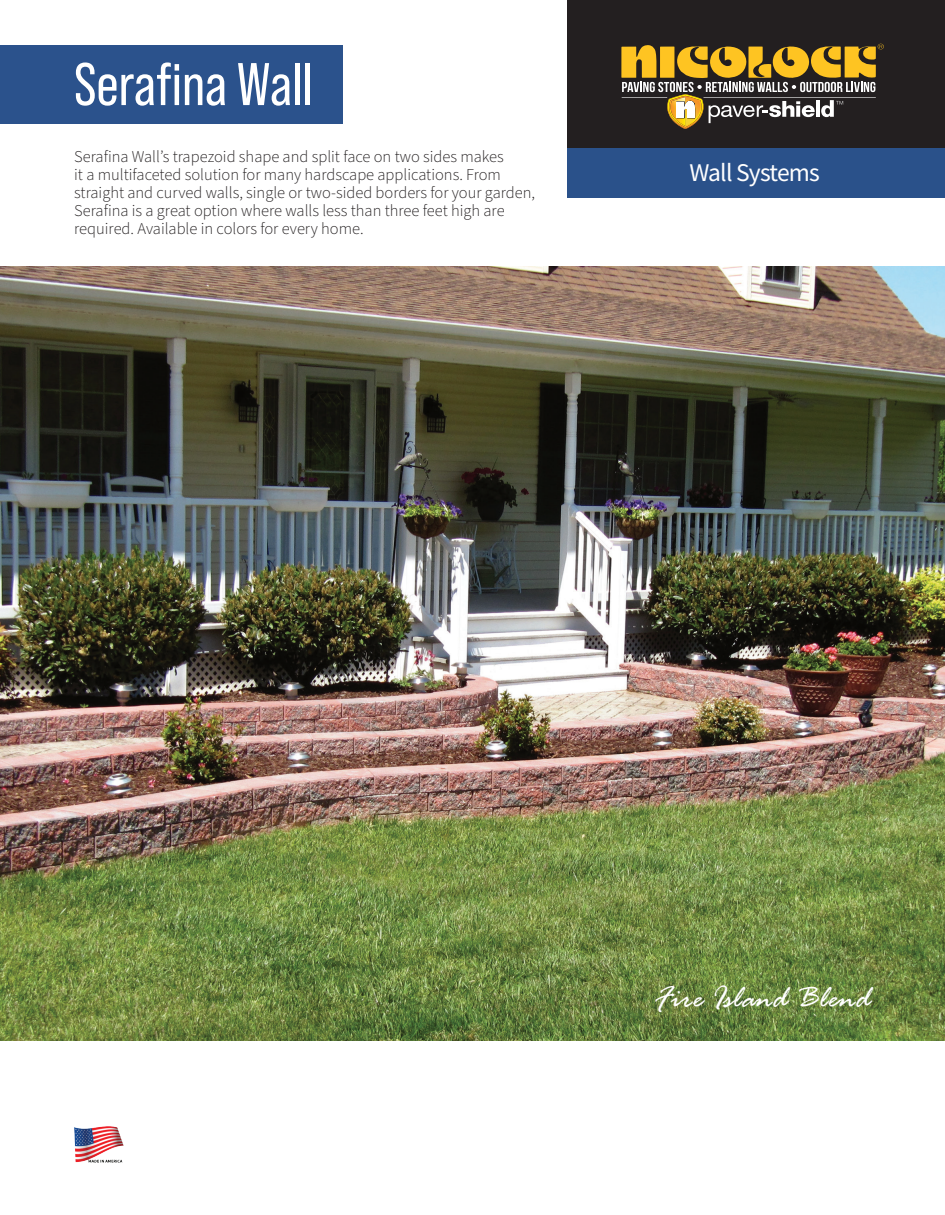
<style>
.page{position:relative;width:945px;height:1215px;background:#fff}
.page>*{position:absolute;margin:0;border:0;box-sizing:border-box;transform-origin:0 0}
.t1{font:60px "Bebas Neue Pro";color:#fff}
.t2{font:italic 33px "Rage";color:#fff}
.t3{font:25.5px "Source Sans Pro";letter-spacing:-.03em;color:#fff}
.t4{font:300 16.5px/18px "Source Sans Pro";color:#231f20}
</style>
<div class="page">
<div style="left:568px;top:148px;width:377px;height:49px;background:#2a518a"></div>
<img style="left:0;top:266px;width:945px;height:775px">
<img style="left:74px;top:1126px;width:50px;height:37px">
<div style="left:568px;top:0;width:377px;height:148px;background:#231f20"></div>
<svg style="left:621px;top:44px;width:263px;height:85px"></svg>
<div style="left:0;top:45px;width:343px;height:79px;background:#2b528c"></div>
<h1 class="t1" style="left:74px;top:50px;width:240px">Serafina Wall</h1>
<p class="t4" style="left:74px;top:148px;width:462px">Serafina Wall’s trapezoid shape and split face on two sides makes<br>it a multifaceted solution for many hardscape applications. From straight and curved walls, single or two-sided borders for your garden, Serafina is a great option where walls less than three feet high are required. Available in colors for every home.</p>
<h3 class="t3" style="left:689px;top:157px;width:132px">Wall Systems</h3>
<h2 class="t2" style="left:655px;top:980px;width:218px">Fire Island Blend</h2>
</div>
